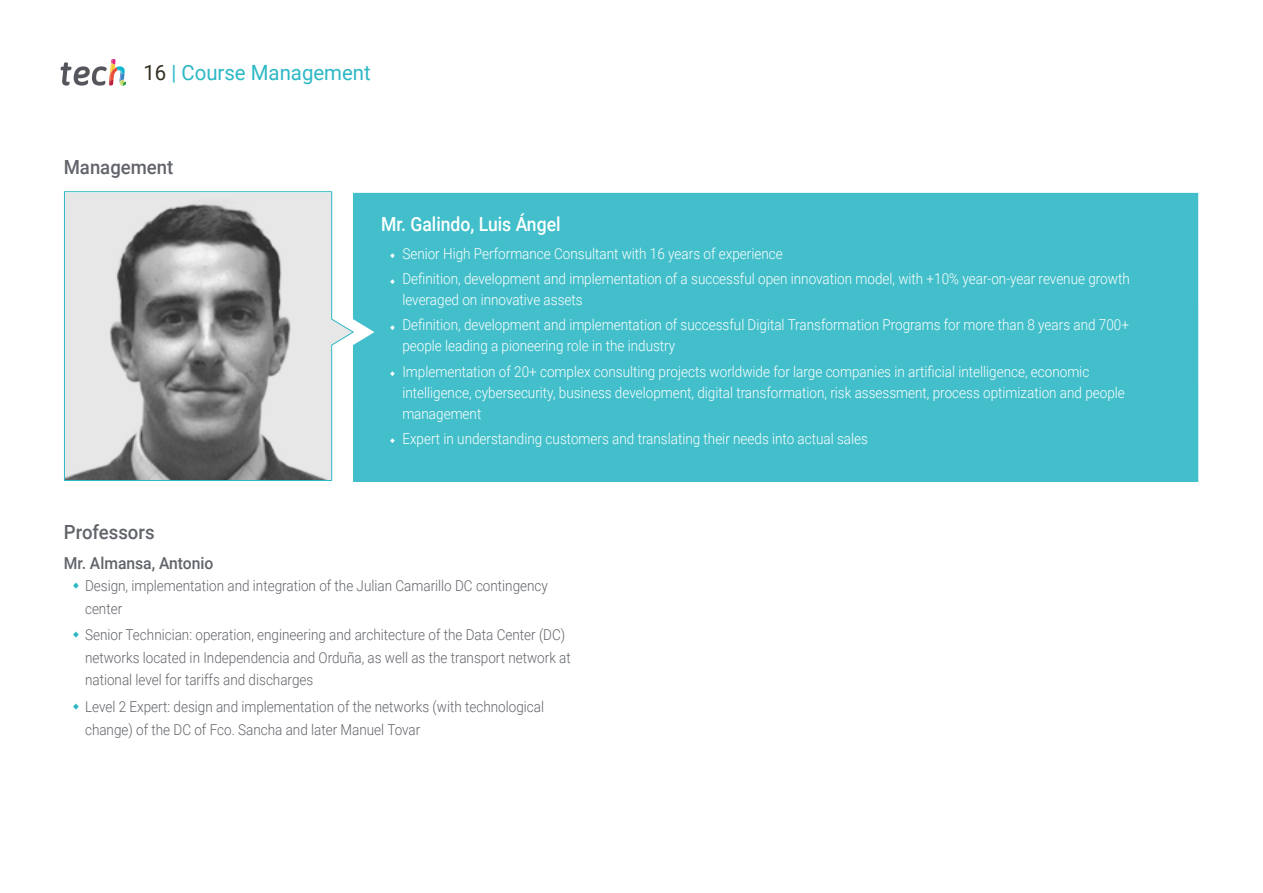
<style>
.page{position:relative;width:1263px;height:893px;background:#fff}
.page>*{position:absolute;margin:0;border:0;box-sizing:border-box;transform-origin:0 0}
.t1{font:21px "Roboto";color:#2db8c5}
.t2{font:500 19.5px "Roboto";color:#61646a;scale:.95 1}
.t3{font:500 19.5px "Roboto";color:#fff;scale:.9 1}
.t4{font:500 16.5px "Roboto";color:#61646a;scale:.95 1}
.t5{font:300 15px/25.2px "Roboto";color:#fff;scale:.9 1}
.t6{font:300 15px/22.5px "Roboto";color:#61646a;scale:.9 1}
.s1{color:#312e20}
</style>
<div class="page">
<svg style="left:61px;top:59px;width:65px;height:27px"></svg>
<div style="left:353px;top:193px;width:845px;height:289px;background:#42bfca"></div>
<svg style="left:64px;top:191px;width:290px;height:290px;background:#b0b3b3"></svg>
<svg style="left:390px;top:254px;width:5px;height:5px"></svg>
<svg style="left:390px;top:279px;width:5px;height:5px"></svg>
<svg style="left:390px;top:325px;width:5px;height:5px"></svg>
<svg style="left:390px;top:371px;width:5px;height:5px"></svg>
<svg style="left:390px;top:439px;width:5px;height:5px"></svg>
<h1 class="t1" style="left:144px;top:57px;width:229px"><span class="s1">16</span> | Course Management</h1>
<h2 class="t2" style="left:64px;top:154px;width:117px">Management</h2>
<h2 class="t3" style="left:381px;top:210px;width:201px">Mr. Galindo, Luis Ángel</h2>
<p class="t5" style="left:402px;top:240px;width:810px">Senior High Performance Consultant with 16 years of experience<br>Definition, development and implementation of a successful open innovation model, with +10% year-on-year revenue growth</p>
<p class="t5" style="left:402px;top:287px;width:809px">leveraged on innovative assets<br>Definition, development and implementation of successful Digital Transformation Programs for more than 8 years and 700+</p>
<p class="t5" style="left:402px;top:333px;width:765px">people leading a pioneering role in the industry<br>Implementation of 20+ complex consulting projects worldwide for large companies in artificial intelligence, economic</p>
<p class="t5" style="left:402px;top:381px;width:804px;line-height:21px">intelligence, cybersecurity, business development, digital transformation, risk assessment, process optimization and people management</p>
<p class="t5" style="left:402px;top:425px;width:519px">Expert in understanding customers and translating their needs into actual sales</p>
<h2 class="t2" style="left:64px;top:518px;width:97px">Professors</h2>
<p class="t4" style="left:64px;top:551px;width:159px">Mr. Almansa, Antonio</p>
<p class="t6" style="left:85px;top:574px;width:516px">Design, implementation and integration of the Julian Camarillo DC contingency center</p>
<p class="t6" style="left:85px;top:623px;width:541px">Senior Technician: operation, engineering and architecture of the Data Center (DC) networks located in Independencia and Orduña, as well as the transport network at national level for tariffs and discharges</p>
<p class="t6" style="left:85px;top:695px;width:511px">Level 2 Expert: design and implementation of the networks (with technological change) of the DC of Fco. Sancha and later Manuel Tovar</p>
</div>
